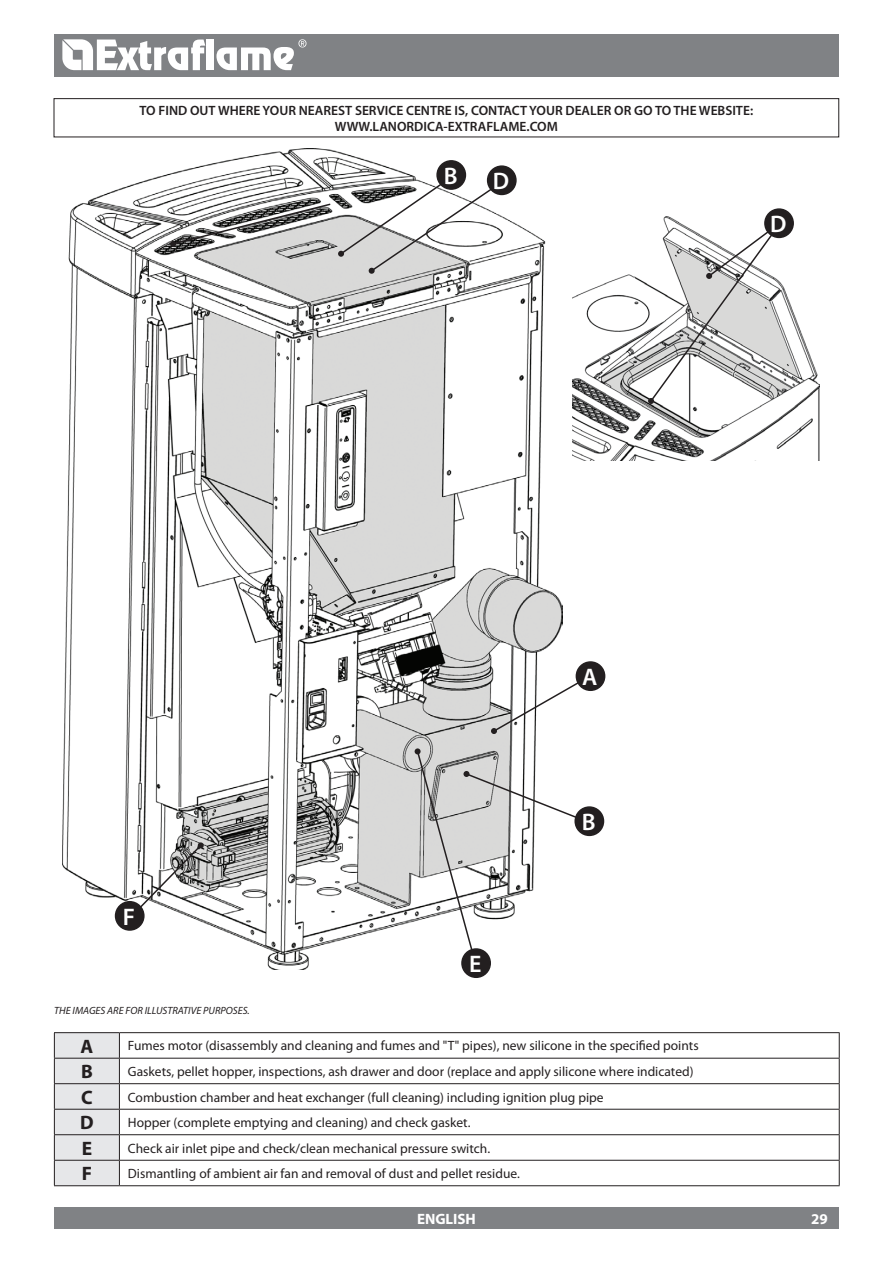
<style>
.page{position:relative;width:893px;height:1263px;background:#fff}
.page>*{position:absolute;margin:0;border:0;box-sizing:border-box;transform-origin:0 0}
.t1{font:600 24px "Myriad Pro";color:#fff}
.t2{font:700 19.5px "Myriad Pro";color:#231f20}
.t3{font:700 15px "Myriad Pro";color:#fff}
.t4{font:13.5px "Myriad Pro";color:#231f20}
.t5{font:600 13.5px/16.2px "Myriad Pro";color:#231f20;text-align:center}
.t6{font:italic 10.5px "Myriad Pro";color:#231f20}
</style>
<div class="page">
<img style="left:573px;top:218px;width:247px;height:242px">
<img style="left:62px;top:149px;width:501px;height:820px">
<div style="left:488px;top:166px;width:28px;height:28px;background:#231f20;border-radius:50%"></div>
<div style="left:487px;top:165px;width:30px;height:30px;border:2px solid #231f20;border-radius:50%"></div>
<svg style="left:170px;top:202px;width:162px;height:45px"></svg>
<div style="left:462px;top:949px;width:28px;height:28px;background:#231f20;border-radius:50%"></div>
<div style="left:461px;top:948px;width:30px;height:30px;border:2px solid #231f20;border-radius:50%"></div>
<svg style="left:130px;top:842px;width:74px;height:76px"></svg>
<div style="left:116px;top:902px;width:28px;height:28px;background:#231f20;border-radius:50%"></div>
<div style="left:115px;top:901px;width:30px;height:30px;border:2px solid #231f20;border-radius:50%"></div>
<svg style="left:415px;top:748px;width:182px;height:206px"></svg>
<div style="left:575px;top:807px;width:28px;height:28px;background:#231f20;border-radius:50%"></div>
<div style="left:574px;top:806px;width:30px;height:30px;border:2px solid #231f20;border-radius:50%"></div>
<svg style="left:491px;top:677px;width:96px;height:57px"></svg>
<div style="left:576px;top:662px;width:29px;height:28px;background:#231f20;border-radius:50%"></div>
<div style="left:576px;top:661px;width:29px;height:30px;border:2px solid #231f20;border-radius:50%"></div>
<svg style="left:338px;top:179px;width:156px;height:95px"></svg>
<div style="left:437px;top:161px;width:28px;height:28px;background:#231f20;border-radius:50%"></div>
<div style="left:436px;top:160px;width:30px;height:30px;border:2px solid #231f20;border-radius:50%"></div>
<svg style="left:648px;top:214px;width:143px;height:190px"></svg>
<div style="left:765px;top:209px;width:28px;height:28px;background:#231f20;border-radius:50%"></div>
<div style="left:764px;top:208px;width:30px;height:30px;border:2px solid #231f20;border-radius:50%"></div>
<div style="left:54px;top:34px;width:785px;height:43px;background:#808285"></div>
<svg style="left:62px;top:39px;width:143px;height:31px"></svg>
<div style="left:207px;top:40px;width:7px;height:30px;background:#fff"></div>
<svg style="left:216px;top:39px;width:90px;height:31px"></svg>
<div style="left:54px;top:1208px;width:785px;height:21px;background:#808285"></div>
<hr style="left:54px;top:1032px;width:65px;height:1px;background:#231f20">
<hr style="left:119px;top:1032px;width:721px;height:1px;background:#231f20">
<hr style="left:119px;top:1058px;width:721px;height:1px;background:#231f20">
<hr style="left:119px;top:1083px;width:721px;height:1px;background:#231f20">
<hr style="left:119px;top:1109px;width:721px;height:1px;background:#231f20">
<hr style="left:119px;top:1134px;width:721px;height:1px;background:#231f20">
<hr style="left:119px;top:1160px;width:721px;height:1px;background:#231f20">
<svg style="left:54px;top:1033px;width:66px;height:152px;background:#d9dadc"></svg>
<svg style="left:839px;top:1033px;width:1px;height:152px"></svg>
<hr style="left:54px;top:1185px;width:65px;height:1px;background:#231f20">
<hr style="left:119px;top:1185px;width:721px;height:1px;background:#231f20">
<div style="left:54px;top:98px;width:785px;height:39px;border:1px solid #231f20"></div>
<p class="t5" style="left:140px;top:102px;width:615px">TO FIND OUT WHERE YOUR NEAREST SERVICE CENTRE IS, CONTACT YOUR DEALER OR GO TO THE WEBSITE:<br>WWW.LANORDICA-EXTRAFLAME.COM</p>
<h1 class="t1" style="left:444px;top:161px;width:15px">B</h1>
<h1 class="t1" style="left:493px;top:166px;width:18px">D</h1>
<h1 class="t1" style="left:770px;top:209px;width:18px">D</h1>
<h1 class="t1" style="left:582px;top:662px;width:17px">A</h1>
<h1 class="t1" style="left:123px;top:901px;width:14px">F</h1>
<h1 class="t1" style="left:469px;top:949px;width:14px">E</h1>
<h1 class="t1" style="left:582px;top:807px;width:15px">B</h1>
<p class="t6" style="left:54px;top:1003px;width:197px">THE IMAGES ARE FOR ILLUSTRATIVE PURPOSES.</p>
<h2 class="t2" style="left:80px;top:1033px;width:13px">A</h2>
<p class="t4" style="left:128px;top:1038px;width:572px">Fumes motor (disassembly and cleaning and fumes and "t" pipes), new silicone in the specified points</p>
<h2 class="t2" style="left:81px;top:1059px;width:11px">B</h2>
<p class="t4" style="left:128px;top:1063px;width:567px">Gaskets, pellet hopper, inspections, ash drawer and door (replace and apply silicone where indicated)</p>
<h2 class="t2" style="left:81px;top:1084px;width:13px">C</h2>
<p class="t4" style="left:128px;top:1089px;width:477px">Combustion chamber and heat exchanger (full cleaning) including ignition plug pipe</p>
<h2 class="t2" style="left:80px;top:1110px;width:13px">D</h2>
<p class="t4" style="left:128px;top:1114px;width:344px">Hopper (complete emptying and cleaning) and check gasket.</p>
<h2 class="t2" style="left:82px;top:1135px;width:10px">E</h2>
<p class="t4" style="left:128px;top:1140px;width:364px">Check air inlet pipe and check/clean mechanical pressure switch.</p>
<h2 class="t2" style="left:82px;top:1161px;width:10px">F</h2>
<p class="t4" style="left:128px;top:1165px;width:393px">Dismantling of ambient air fan and removal of dust and pellet residue.</p>
<p class="t3" style="left:417px;top:1209px;width:60px">ENGLISH</p>
<p class="t3" style="left:811px;top:1209px;width:18px">29</p>
</div>
